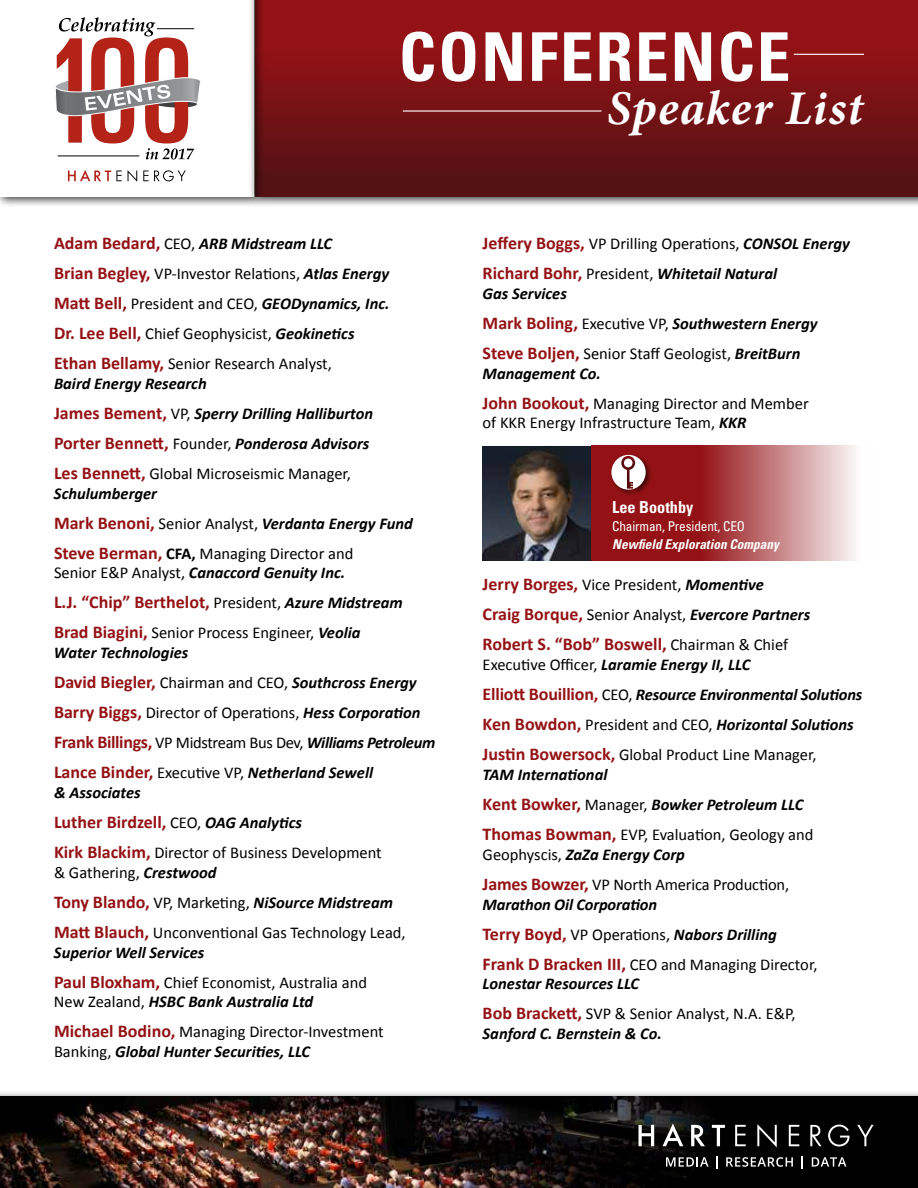
<style>
.page{position:relative;width:918px;height:1188px;background:#fff}
.page>*{position:absolute;margin:0;border:0;box-sizing:border-box;transform-origin:0 0}
.t1{font:700 condensed 67.2px "Univers";letter-spacing:.03em;color:#fff}
.t2{font:italic 700 48.45px "Minion Pro";letter-spacing:.025em;color:#fff}
.t3{font:700 18px "Calibri";color:#941215}
.t4{font:16.5px/30px "Calibri";color:#000}
.t5{font:italic 700 16.5px/30px "Calibri";color:#000}
.t6{font:700 condensed 16.5px "Univers";color:#fff}
.t7{font:italic 700 condensed 13.5px "Univers";color:#fff}
.t8{font:condensed 13.5px "Univers";letter-spacing:-.01em;color:#fff}
.s1{font-weight:700;font-size:18px;color:#941215}
.s2{font-weight:700;font-style:italic}
.s3{font-style:normal;font-size:18px;color:#941215}
.s4{font-weight:400;font-style:normal}
.s5{font-weight:700}
.s6{font-weight:400;font-size:16.5px;color:#000}
.s7{font-style:italic;font-size:16.5px;color:#000}
</style>
<div class="page">
<div style="left:249px;top:0;width:669px;height:208px;background:#000;opacity:.75"></div>
<div style="left:255px;top:0;width:663px;height:197px;background:linear-gradient(to bottom,#a01215,#511215)"></div>
<div style="left:0;top:1090px;width:918px;height:98px;background:#000;opacity:.75"></div>
<img style="left:0;top:1096px;width:918px;height:92px">
<div style="left:0;top:0;width:265px;height:208px;background:#000;opacity:.75"></div>
<div style="left:0;top:0;width:254px;height:197px;background:#fff"></div>
<svg style="left:735px;top:1125px;width:11px;height:21px"></svg>
<svg style="left:757px;top:1124px;width:20px;height:23px"></svg>
<svg style="left:789px;top:1125px;width:10px;height:21px"></svg>
<svg style="left:810px;top:1125px;width:12px;height:21px"></svg>
<svg style="left:828px;top:1125px;width:21px;height:22px"></svg>
<svg style="left:857px;top:1125px;width:17px;height:21px"></svg>
<svg style="left:638px;top:1125px;width:16px;height:21px"></svg>
<svg style="left:662px;top:1124px;width:21px;height:22px"></svg>
<svg style="left:691px;top:1125px;width:14px;height:21px"></svg>
<svg style="left:712px;top:1125px;width:13px;height:21px"></svg>
<svg style="left:666px;top:1157px;width:43px;height:10px"></svg>
<svg style="left:716px;top:1156px;width:1px;height:12px"></svg>
<svg style="left:726px;top:1157px;width:67px;height:10px"></svg>
<svg style="left:802px;top:1156px;width:1px;height:12px"></svg>
<svg style="left:812px;top:1157px;width:34px;height:10px"></svg>
<svg style="left:128px;top:170px;width:9px;height:12px"></svg>
<svg style="left:143px;top:170px;width:43px;height:11px"></svg>
<svg style="left:68px;top:170px;width:54px;height:11px"></svg>
<svg style="left:55px;top:17px;width:145px;height:142px"></svg>
<hr style="left:58px;top:155px;width:81px;height:1px;background:#000">
<hr style="left:157px;top:28px;width:37px;height:1px;background:#000">
<hr style="left:794px;top:54px;width:70px;height:1px;background:#fff">
<hr style="left:403px;top:110px;width:199px;height:2px;background:#fff">
<svg style="left:591px;top:445px;width:264px;height:116px;background:#b3585a"></svg>
<img style="left:483px;top:446px;width:108px;height:115px">
<div style="left:609px;top:453px;width:44px;height:44px;background:#000;opacity:.6"></div>
<svg style="left:611px;top:455px;width:35px;height:35px"></svg>
<h1 class="t1" style="left:399px;top:16px;width:393px">CONFERENCE</h1>
<h2 class="t2" style="left:607px;top:74px;width:257px">Speaker List</h2>
<p class="t4" style="left:54px;top:229px;width:337px"><span class="s1">Adam Bedard,</span> CEO, <span class="s2">ARB Midstream LLC<br></span><span class="s1">Brian Begley,</span> VP-Investor Relations, <span class="s2">Atlas Energy </span><span class="s1">Matt Bell,</span> President and CEO, <span class="s2">GEODynamics, Inc.<br></span><span class="s1">Dr. Lee Bell,</span> Chief Geophysicist, <span class="s2">Geokinetics </span><span class="s1">Ethan Bellamy,</span> Senior Research Analyst,</p>
<p class="t5" style="left:54px;top:368px;width:321px">Baird Energy Research<br><span class="s3">James Bement,</span> <span class="s4">VP,</span> Sperry Drilling Halliburton <span class="s3">Porter Bennett,</span> <span class="s4">Founder,</span> Ponderosa Advisors <span class="s3">Les Bennett,</span> <span class="s4">Global Microseismic Manager,</span></p>
<p class="t4" style="left:54px;top:478px;width:361px"><span class="s2">Schulumberger<br></span><span class="s1">Mark Benoni,</span> Senior Analyst, <span class="s2">Verdanta Energy Fund<br></span><span class="s1">Steve Berman,</span> <span class="s5">CFA,</span> Managing Director and</p>
<p class="t5" style="left:54px;top:558px;width:293px"><span class="s4">Senior E&amp;P Analyst,</span> Canaccord Genuity Inc.</p>
<p class="t3" style="left:54px;top:591px;width:350px">L.J. “Chip” Berthelot, <span class="s6">President,</span> <span class="s7">Azure Midstream</span></p>
<p class="t5" style="left:54px;top:623px;width:308px;line-height:19.8px"><span class="s3">Brad Biagini,</span> <span class="s4">Senior Process Engineer,</span> Veolia<br>Water Technologies</p>
<p class="t4" style="left:54px;top:668px;width:383px"><span class="s1">David Biegler,</span> Chairman and CEO, <span class="s2">Southcross Energy </span><span class="s1">Barry Biggs,</span> Director of Operations, <span class="s2">Hess Corporation </span><span class="s1">Frank Billings,</span> VP Midstream Bus Dev, <span class="s2">Williams Petroleum </span><span class="s1">Lance Binder,</span> Executive VP, <span class="s2">Netherland Sewell</span></p>
<p class="t5" style="left:54px;top:777px;width:88px">&amp; Associates</p>
<p class="t3" style="left:54px;top:810px;width:250px">Luther Birdzell, <span class="s6">CEO,</span> <span class="s7">OAG Analytics</span></p>
<p class="t4" style="left:54px;top:843px;width:329px;line-height:19.8px"><span class="s1">Kirk Blackim,</span> Director of Business Development &amp; Gathering, <span class="s2">Crestwood</span></p>
<p class="t4" style="left:54px;top:887px;width:353px"><span class="s1">Tony Blando,</span> VP, Marketing, <span class="s2">NiSource Midstream<br></span><span class="s1">Matt Blauch,</span> Unconventional Gas Technology Lead,</p>
<p class="t4" style="left:54px;top:937px;width:315px"><span class="s2">Superior Well Services<br></span><span class="s1">Paul Bloxham,</span> Chief Economist, Australia and</p>
<p class="t4" style="left:54px;top:987px;width:331px">New Zealand, <span class="s2">HSBC Bank Australia Ltd<br></span><span class="s1">Michael Bodino,</span> Managing Director-Investment</p>
<p class="t5" style="left:54px;top:1037px;width:258px"><span class="s4">Banking,</span> Global Hunter Securities, LLC</p>
<p class="t4" style="left:483px;top:229px;width:369px"><span class="s1">Jeffery Boggs,</span> VP Drilling Operations, <span class="s2">CONSOL Energy<br></span><span class="s1">Richard Bohr,</span> President, <span class="s2">Whitetail Natural</span></p>
<p class="t5" style="left:483px;top:278px;width:336px">Gas Services<br><span class="s3">Mark Boling,</span> <span class="s4">Executive VP,</span> Southwestern Energy<br><span class="s3">Steve Boljen,</span> <span class="s4">Senior Staff Geologist,</span> BreitBurn</p>
<p class="t4" style="left:483px;top:358px;width:328px"><span class="s2">Management Co.<br></span><span class="s1">John Bookout,</span> Managing Director and Member</p>
<p class="t4" style="left:483px;top:408px;width:265px">of KKR Energy Infrastructure Team, <span class="s2">KKR</span></p>
<p class="t6" style="left:612px;top:497px;width:83px">Lee Boothby</p>
<p class="t8" style="left:612px;top:518px;width:134px">Chairman, President, CEO</p>
<p class="t7" style="left:612px;top:536px;width:168px">Newfield Exploration Company</p>
<p class="t4" style="left:483px;top:570px;width:329px"><span class="s1">Jerry Borges,</span> Vice President, <span class="s2">Momentive<br></span><span class="s1">Craig Borque,</span> Senior Analyst, <span class="s2">Evercore Partners</span></p>
<p class="t3" style="left:483px;top:633px;width:307px">Robert S. “Bob” Boswell, <span class="s6">Chairman &amp; Chief</span></p>
<p class="t5" style="left:483px;top:650px;width:381px"><span class="s4">Executive Officer,</span> Laramie Energy II, LLC<br><span class="s3">Elliott Bouillion,</span> <span class="s4">CEO,</span> Resource Environmental Solutions <span class="s3">Ken Bowdon,</span> <span class="s4">President and CEO,</span> Horizontal Solutions <span class="s3">Justin Bowersock,</span> <span class="s4">Global Product Line Manager,</span></p>
<p class="t5" style="left:483px;top:759px;width:332px">TAM International<br><span class="s3">Kent Bowker,</span> <span class="s4">Manager,</span> Bowker Petroleum LLC<br><span class="s3">Thomas Bowman,</span> <span class="s4">EVP, Evaluation, Geology and</span></p>
<p class="t4" style="left:483px;top:839px;width:308px">Geophyscis, <span class="s2">ZaZa Energy Corp<br></span><span class="s1">James Bowzer,</span> VP North America Production,</p>
<p class="t5" style="left:483px;top:889px;width:336px">Marathon Oil Corporation<br><span class="s3">Terry Boyd,</span> <span class="s4">VP Operations,</span> Nabors Drilling<br><span class="s3">Frank D Bracken III,</span> <span class="s4">CEO and Managing Director,</span></p>
<p class="t4" style="left:483px;top:969px;width:315px"><span class="s2">Lonestar Resources LLC<br></span><span class="s1">Bob Brackett,</span> SVP &amp; Senior Analyst, N.A. E&amp;P,</p>
<p class="t5" style="left:483px;top:1019px;width:181px">Sanford C. Bernstein &amp; Co.</p>
</div>
